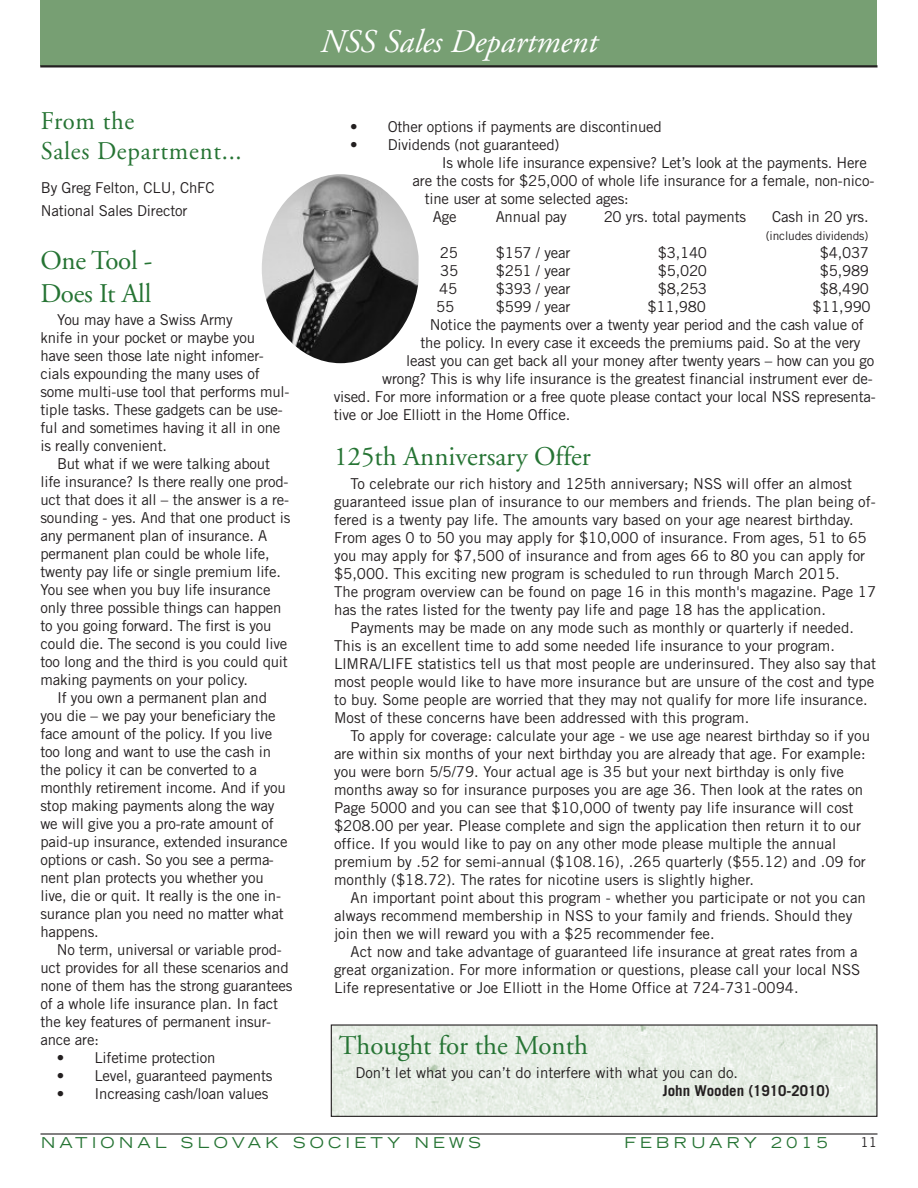
<style>
.page{position:relative;width:918px;height:1188px;background:#fff}
.page>*{position:absolute;margin:0;border:0;box-sizing:border-box;transform-origin:0 0}
.t1{font:italic 33px "Adobe Garamond";color:#fff}
.t2{font:27px/32.4px "Adobe Garamond";color:#267434}
.t3{font:25.5px/30px "Adobe Garamond";letter-spacing:.03em;color:#267434}
.t4{font:15px/18px "Trade Gothic";letter-spacing:-.01em;color:#231f20}
.t5{font:expanded 15px "Trade Gothic LH";letter-spacing:.29em;color:#267434}
.t6{font:700 15px "Trade Gothic";color:#231f20}
.t7{font:13.5px "Trade Gothic";color:#231f20}
.t8{font:12px "Trade Gothic";letter-spacing:-.015em;color:#231f20}
</style>
<div class="page">
<img style="left:333px;top:1026px;width:543px;height:89px">
<div style="left:331px;top:1024px;width:547px;height:93px;border:1px solid #231f20"></div>
<hr style="left:40px;top:1133px;width:838px;height:2px;background:#231f20">
<div style="left:40px;top:0;width:838px;height:65px;background:#779f73"></div>
<hr style="left:40px;top:65px;width:838px;height:3px;background:#231f20">
<img style="left:262px;top:174px;width:157px;height:189px">
<h3 class="t3" style="left:41px;top:108px;width:202px">From the<br>Sales Department...</h3>
<p class="t4" style="left:41px;top:178px;width:175px;line-height:22.2px">By Greg Felton, CLU, ChFC<br>National Sales Director</p>
<h2 class="t2" style="left:40px;top:247px;width:114px">One Tool -<br>Does It All</h2>
<p class="t4" style="left:40px;top:312px;width:251px;text-indent:17px">You may have a Swiss Army<br>knife in your pocket or maybe you<br>have seen those late night infomer&shy;cials expounding the many uses of some multi-use tool that performs mul&shy;tiple tasks. These gadgets can be use&shy;ful and sometimes having it all in one is really convenient.</p>
<p class="t4" style="left:57px;top:456px;width:215px">But what if we were talking about</p>
<p class="t4" style="left:41px;top:474px;width:250px">life insurance? Is there really one prod-</p>
<p class="t4" style="left:41px;top:492px;width:250px">uct that does it all – the answer is a re-</p>
<p class="t4" style="left:41px;top:510px;width:252px">sounding - yes. And that one product is</p>
<p class="t4" style="left:41px;top:528px;width:228px">any permanent plan of insurance. A</p>
<p class="t4" style="left:41px;top:546px;width:231px">permanent plan could be whole life,</p>
<p class="t4" style="left:41px;top:564px;width:242px">twenty pay life or single premium life.</p>
<p class="t4" style="left:41px;top:582px;width:232px">You see when you buy life insurance</p>
<p class="t4" style="left:41px;top:600px;width:243px">only three possible things can happen</p>
<p class="t4" style="left:41px;top:618px;width:233px">to you going forward. The first is you</p>
<p class="t4" style="left:41px;top:636px;width:248px">could die. The second is you could live</p>
<p class="t4" style="left:41px;top:654px;width:249px">too long and the third is you could quit</p>
<p class="t4" style="left:41px;top:672px;width:209px">making payments on your policy.</p>
<p class="t4" style="left:57px;top:690px;width:212px">If you own a permanent plan and</p>
<p class="t4" style="left:41px;top:708px;width:237px">you die – we pay your beneficiary the</p>
<p class="t4" style="left:41px;top:726px;width:233px">face amount of the policy. If you live</p>
<p class="t4" style="left:41px;top:744px;width:232px">too long and want to use the cash in</p>
<p class="t4" style="left:41px;top:762px;width:218px">the policy it can be converted to a</p>
<p class="t4" style="left:41px;top:780px;width:247px">monthly retirement income. And if you</p>
<p class="t4" style="left:41px;top:798px;width:236px">stop making payments along the way</p>
<p class="t4" style="left:41px;top:816px;width:235px">we will give you a pro-rate amount of</p>
<p class="t4" style="left:40px;top:834px;width:249px">paid-up insurance, extended insurance</p>
<p class="t4" style="left:40px;top:852px;width:235px">options or cash. So you see a perma-</p>
<p class="t4" style="left:40px;top:870px;width:225px">nent plan protects you whether you</p>
<p class="t4" style="left:40px;top:888px;width:242px">live, die or quit. It really is the one in-</p>
<p class="t4" style="left:40px;top:906px;width:245px">surance plan you need no matter what</p>
<p class="t4" style="left:40px;top:924px;width:60px">happens.</p>
<p class="t4" style="left:57px;top:942px;width:226px">No term, universal or variable prod-</p>
<p class="t4" style="left:40px;top:960px;width:250px">uct provides for all these scenarios and</p>
<p class="t4" style="left:40px;top:978px;width:254px">none of them has the strong guarantees</p>
<p class="t4" style="left:40px;top:996px;width:239px">of a whole life insurance plan. In fact</p>
<p class="t4" style="left:40px;top:1014px;width:232px">the key features of permanent insur-</p>
<p class="t4" style="left:40px;top:1032px;width:60px">ance are:</p>
<p class="t4" style="left:57px;top:1050px;width:160px">• Lifetime protection</p>
<p class="t4" style="left:57px;top:1068px;width:217px">• Level, guaranteed payments</p>
<p class="t4" style="left:57px;top:1086px;width:213px">• Increasing cash/loan values</p>
<h1 class="t1" style="left:320px;top:28px;width:279px">NSS Sales Department</h1>
<p class="t4" style="left:350px;top:119px;width:313px">• Other options if payments are discontinued</p>
<p class="t4" style="left:350px;top:137px;width:211px">• Dividends (not guaranteed)</p>
<p class="t4" style="left:442px;top:155px;width:427px">Is whole life insurance expensive? Let’s look at the payments. Here</p>
<p class="t4" style="left:413px;top:173px;width:463px">are the costs for $25,000 of whole life insurance for a female, non-nico-</p>
<p class="t4" style="left:425px;top:191px;width:206px">tine user at some selected ages:</p>
<p class="t4" style="left:433px;top:209px;width:25px">Age</p>
<p class="t4" style="left:496px;top:209px;width:73px">Annual pay</p>
<p class="t4" style="left:604px;top:209px;width:144px">20 yrs. total payments</p>
<p class="t4" style="left:772px;top:209px;width:98px">Cash in 20 yrs.</p>
<p class="t8" style="left:766px;top:232px;width:104px">(includes dividends)</p>
<p class="t4" style="left:440px;top:245px;width:20px">25</p>
<p class="t4" style="left:496px;top:245px;width:76px">$157 / year</p>
<p class="t4" style="left:658px;top:245px;width:51px">$3,140</p>
<p class="t4" style="left:820px;top:245px;width:51px">$4,037</p>
<p class="t4" style="left:440px;top:263px;width:20px">35</p>
<p class="t4" style="left:496px;top:263px;width:76px">$251 / year</p>
<p class="t4" style="left:658px;top:263px;width:51px">$5,020</p>
<p class="t4" style="left:820px;top:263px;width:51px">$5,989</p>
<p class="t4" style="left:439px;top:281px;width:20px">45</p>
<p class="t4" style="left:496px;top:281px;width:76px">$393 / year</p>
<p class="t4" style="left:658px;top:281px;width:51px">$8,253</p>
<p class="t4" style="left:820px;top:281px;width:51px">$8,490</p>
<p class="t4" style="left:436px;top:299px;width:20px">55</p>
<p class="t4" style="left:496px;top:299px;width:76px">$599 / year</p>
<p class="t4" style="left:648px;top:299px;width:60px">$11,980</p>
<p class="t4" style="left:812px;top:299px;width:60px">$11,990</p>
<p class="t4" style="left:430px;top:317px;width:435px">Notice the payments over a twenty year period and the cash value of</p>
<p class="t4" style="left:420px;top:335px;width:442px">the policy. In every case it exceeds the premiums paid. So at the very</p>
<p class="t4" style="left:406px;top:353px;width:470px">least you can get back all your money after twenty years – how can you go</p>
<p class="t4" style="left:382px;top:371px;width:492px">wrong? This is why life insurance is the greatest financial instrument ever de-</p>
<p class="t4" style="left:334px;top:389px;width:544px">vised. For more information or a free quote please contact your local NSS representa-</p>
<p class="t4" style="left:334px;top:407px;width:238px">tive or Joe Elliott in the Home Office.</p>
<h2 class="t2" style="left:334px;top:443px;width:258px">125th Anniversary Offer</h2>
<p class="t4" style="left:334px;top:476px;width:544px;text-indent:17px">To celebrate our rich history and 125th anniversary; NSS will offer an almost guaranteed issue plan of insurance to our members and friends. The plan being of&shy;fered is a twenty pay life. The amounts vary based on your age nearest birthday.<br>From ages 0 to 50 you may apply for $10,000 of insurance. From ages, 51 to 65 you may apply for $7,500 of insurance and from ages 66 to 80 you can apply for $5,000. This exciting new program is scheduled to run through March 2015.<br>The program overview can be found on page 16 in this month's magazine. Page 17 has the rates listed for the twenty pay life and page 18 has the application.</p>
<p class="t4" style="left:334px;top:620px;width:543px;text-indent:17px">Payments may be made on any mode such as monthly or quarterly if needed.<br>This is an excellent time to add some needed life insurance to your program.<br>LlMRA/LIFE statistics tell us that most people are underinsured. They also say that most people would like to have more insurance but are unsure of the cost and type to buy. Some people are worried that they may not qualify for more life insurance.<br>Most of these concerns have been addressed with this program.</p>
<p class="t4" style="left:334px;top:728px;width:538px;text-indent:17px">To apply for coverage: calculate your age - we use age nearest birthday so if you are within six months of your next birthday you are already that age. For example: you were born 5/5/79. Your actual age is 35 but your next birthday is only five months away so for insurance purposes you are age 36. Then look at the rates on Page 5000 and you can see that $10,000 of twenty pay life insurance will cost $208.00 per year. Please complete and sign the application then return it to our office. If you would like to pay on any other mode please multiple the annual premium by .52 for semi-annual ($108.16), .265 quarterly ($55.12) and .09 for monthly ($18.72). The rates for nicotine users is slightly higher.</p>
<p class="t4" style="left:334px;top:890px;width:533px;text-indent:17px">An important point about this program - whether you participate or not you can always recommend membership in NSS to your family and friends. Should they join then we will reward you with a $25 recommender fee.</p>
<p class="t4" style="left:334px;top:944px;width:528px;text-indent:17px">Act now and take advantage of guaranteed life insurance at great rates from a great organization. For more information or questions, please call your local NSS<br>Life representative or Joe Elliott in the Home Office at 724-731-0094.</p>
<h2 class="t2" style="left:339px;top:1032px;width:251px">Thought for the Month</h2>
<p class="t4" style="left:355px;top:1065px;width:384px">Don’t let what you can’t do interfere with what you can do.</p>
<p class="t6" style="left:663px;top:1085px;width:169px">John Wooden (1910-2010)</p>
<p class="t5" style="left:41px;top:1137px;width:441px">NATIONAL SLOVAK SOCIETY NEWS</p>
<p class="t5" style="left:624px;top:1137px;width:205px">FEBRUARY 2015</p>
<p class="t7" style="left:861px;top:1137px;width:18px">11</p>
</div>
